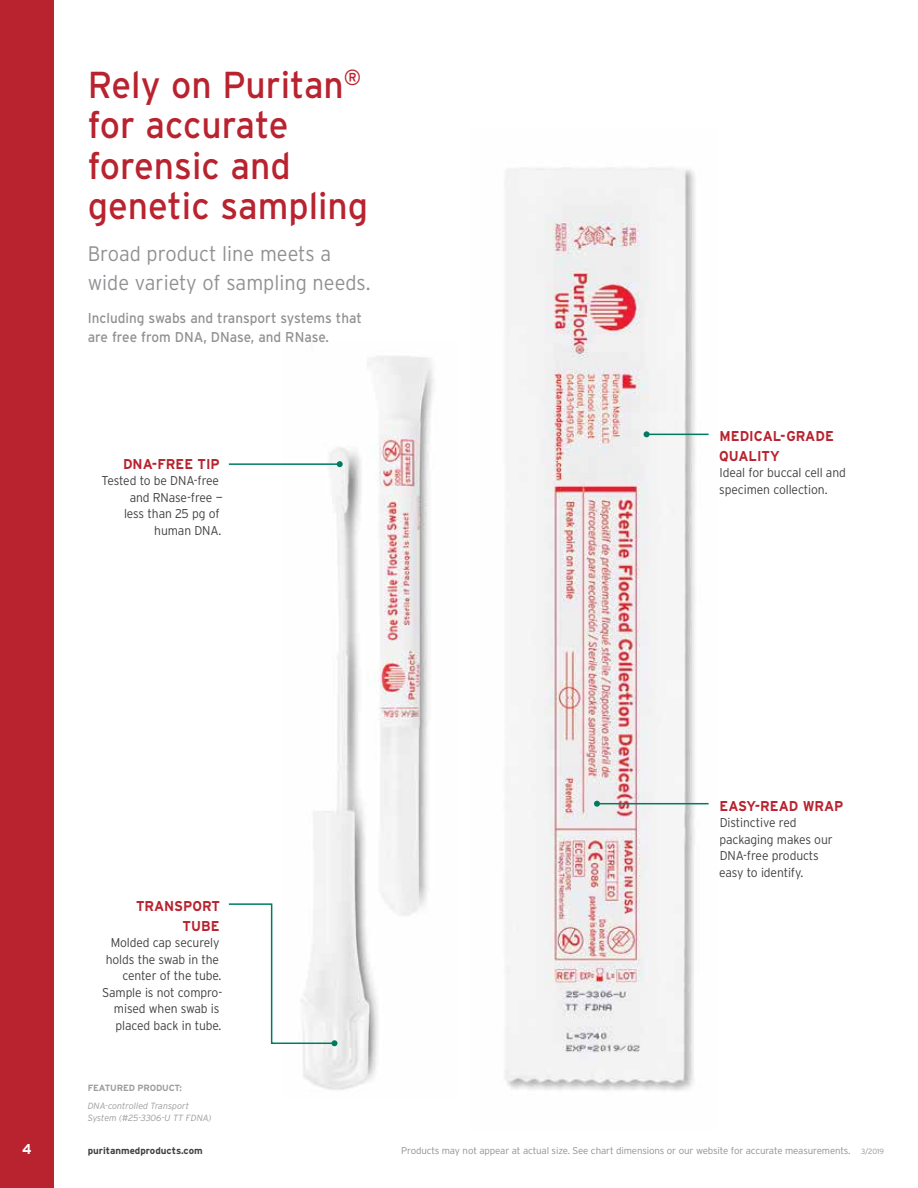
<style>
.page{position:relative;width:918px;height:1188px;background:#fff}
.page>*{position:absolute;margin:0;border:0;box-sizing:border-box;transform-origin:0 0}
.t1{font:37.5px/40.5px "Interstate";color:#b8232f;scale:.95 1}
.t2{font:300 21px/28.5px "Interstate";color:#919195;scale:.95 1}
.t3{font:14.25px/19.5px "Interstate";color:#919195;scale:.95 1}
.t4{font:700 14.25px/19.5px "Interstate";color:#b8232f;scale:.95 1}
.t5{font:700 14.25px "Interstate";color:#fff;scale:.95 1}
.t6{font:300 12.75px/16.5px "Interstate";letter-spacing:-.01em;color:#414042;scale:.95 1}
.t7{font:300 9.75px "Interstate";letter-spacing:-.015em;color:#919195}
.t8{font:700 9.75px "Interstate";color:#414042}
.t9{font:italic 300 9px/11.2px "Interstate";letter-spacing:-.005em;color:#9b9c9f}
.t10{font:700 9px "Interstate";letter-spacing:-.015em;color:#9b9c9f}
.s1{font-size:7.5px}
</style>
<div class="page">
<img style="left:505px;top:167px;width:204px;height:924px">
<img style="left:303px;top:356px;width:131px;height:734px">
<hr style="left:229px;top:463px;width:111px;height:2px;background:#007b61">
<svg style="left:337px;top:461px;width:6px;height:6px"></svg>
<hr style="left:597px;top:803px;width:112px;height:1px;background:#007b61">
<svg style="left:594px;top:801px;width:6px;height:6px"></svg>
<hr style="left:647px;top:434px;width:62px;height:1px;background:#007b61">
<svg style="left:644px;top:431px;width:6px;height:6px"></svg>
<svg style="left:228px;top:903px;width:110px;height:143px"></svg>
<div style="left:0;top:0;width:54px;height:1188px;background:#b8232f"></div>
<h1 class="t1" style="left:88px;top:64px;width:297px">Rely on Puritan<sup>® </sup>for accurate forensic and genetic sampling</h1>
<h2 class="t2" style="left:88px;top:239px;width:299px">Broad product line meets a wide variety of sampling needs.</h2>
<p class="t3" style="left:88px;top:308px;width:290px">Including swabs and transport systems that are free from DNA, DNase, and RNase.</p>
<p class="t4" style="left:123px;top:454px;width:103px">DNA-FREE TIP</p>
<p class="t6" style="left:102px;top:473px;width:129px;text-align:right">Tested to be DNA-free and RNase-free —<br>less than 25 pg of human DNA.</p>
<p class="t4" style="left:136px;top:896px;width:90px;text-align:right">TRANSPORT<br>TUBE</p>
<p class="t6" style="left:102px;top:934px;width:128px;text-align:right">Molded cap securely holds the swab in the center of the tube.<br>Sample is not compro&shy;mised when swab is placed back in tube.</p>
<p class="t10" style="left:88px;top:1083px;width:96px">FEATURED PRODUCT:</p>
<p class="t9" style="left:88px;top:1100px;width:126px">DNA-controlled Transport<br>System (#25-3306-U TT FDNA)</p>
<p class="t4" style="left:719px;top:426px;width:122px">MEDICAL-GRADE<br>QUALITY</p>
<p class="t6" style="left:719px;top:464px;width:135px">Ideal for buccal cell and specimen collection.</p>
<p class="t4" style="left:720px;top:796px;width:132px">EASY-READ WRAP</p>
<p class="t6" style="left:719px;top:814px;width:121px">Distinctive red packaging makes our<br>DNA-free products easy to identify.</p>
<p class="t5" style="left:22px;top:1141px;width:11px">4</p>
<p class="t8" style="left:88px;top:1145px;width:116px">puritanmedproducts.com</p>
<p class="t7" style="left:401px;top:1145px;width:485px">Products may not appear at actual size. See chart dimensions or our website for accurate measurements. <span class="s1">3/2019</span></p>
</div>
